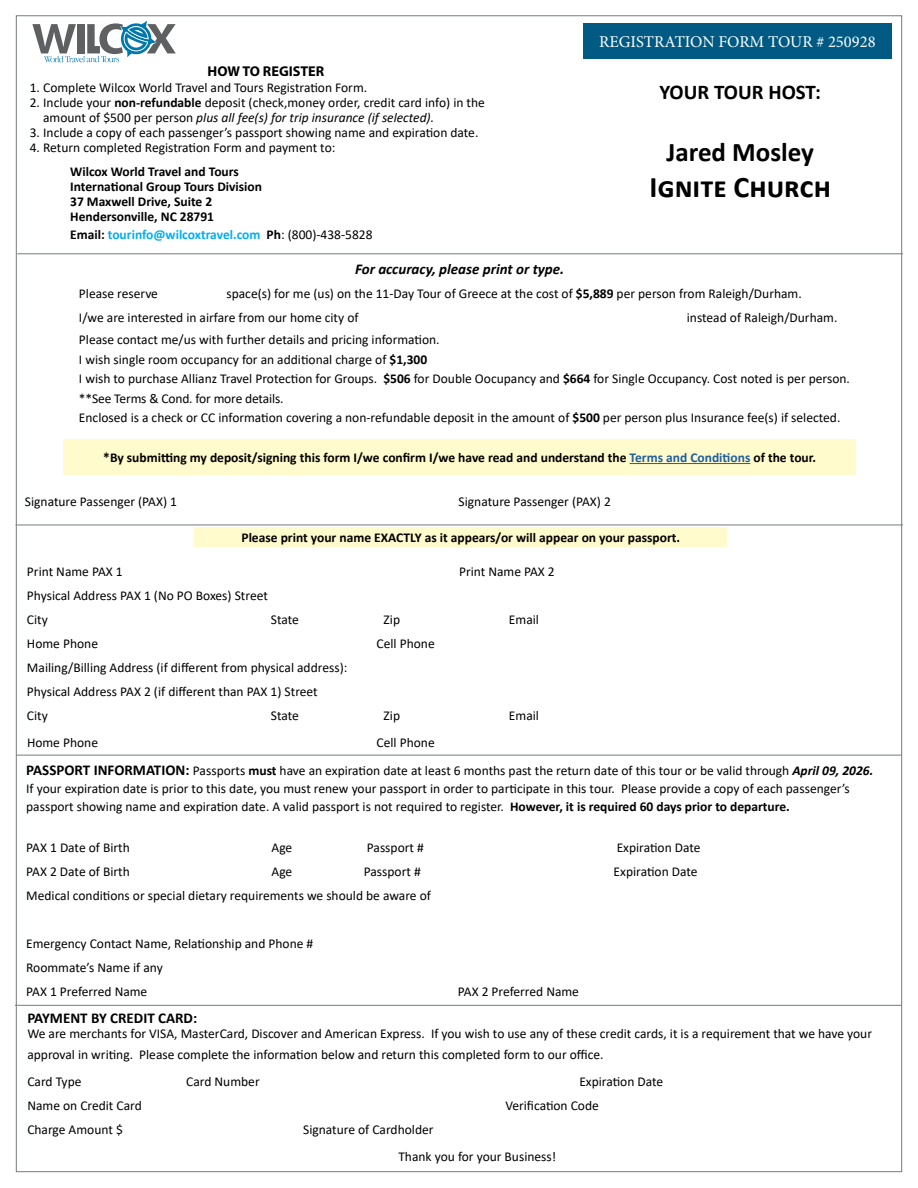
<style>
.page{position:relative;width:918px;height:1188px;background:#fff}
.page>*{position:absolute;margin:0;border:0;box-sizing:border-box;transform-origin:0 0}
.t1{font:700 30px "Calibri";color:#000}
.t2{font:700 27px "Calibri";color:#000}
.t3{font:700 21px "Calibri";color:#000}
.t4{font:16.5px "Minion Pro";color:#fff}
.t5{font:italic 700 15px "Calibri";color:#000}
.t6{font:700 15px "Calibri";color:#000}
.t7{font:700 14.25px "Myriad Pro";color:#000}
.t8{font:13.5px/24px "Calibri";color:#000}
.t9{font:700 13.5px/15px "Calibri";color:#000}
.t10{font:700 13.5px "Calibri";color:#00aeef}
.s1{font-weight:700}
.s2{font-style:italic}
.s3{color:#000}
.s4{font-weight:400;color:#000}
.s5{color:#215e9e}
.s6{font-weight:700;font-size:15px}
.s7{font-weight:700;font-style:italic}
</style>
<div class="page">
<div style="left:583px;top:24px;width:309px;height:35px;background:#005a83"></div>
<hr style="left:17px;top:253px;width:886px;height:1px;background:#757b7d">
<hr style="left:16px;top:525px;width:887px;height:1px;background:#757b7d">
<hr style="left:15px;top:1005px;width:887px;height:1px;background:#757b7d">
<hr style="left:16px;top:755px;width:886px;height:1px;background:#757b7d">
<div style="left:194px;top:527px;width:533px;height:20px;background:#fffbcc"></div>
<svg style="left:32px;top:21px;width:144px;height:41px"></svg>
<div style="left:64px;top:439px;width:792px;height:36px;background:#fffbcc"></div>
<hr style="left:630px;top:463px;width:120px;height:1px;background:#215e9e">
<p class="t7" style="left:208px;top:62px;width:118px">HOW TO REGISTER</p>
<p class="t8" style="left:30px;top:75px;width:339px">1. Complete Wilcox World Travel and Tours Registration Form.</p>
<p class="t8" style="left:43px;top:95px;width:443px;line-height:15px;text-indent:-14px">2. Include your <span class="s1">non-refundable</span> deposit (check,money order, credit card info) in the amount of $500 per person <span class="s2">plus all fee(s) for trip insurance (if selected).</span></p>
<p class="t8" style="left:30px;top:120px;width:450px">3. Include a copy of each passenger’s passport showing name and expiration date.</p>
<p class="t8" style="left:30px;top:135px;width:307px">4. Return completed Registration Form and payment to:</p>
<p class="t9" style="left:70px;top:164px;width:193px">Wilcox World Travel and Tours<br>International Group Tours Division<br>37 Maxwell Drive, Suite 2<br>Hendersonville, NC 28791</p>
<p class="t10" style="left:70px;top:225px;width:304px"><span class="s3">Email:</span> tourinfo@wilcoxtravel.com <span class="s3">Ph</span><span class="s4">: (800)-438-5828</span></p>
<p class="t5" style="left:355px;top:258px;width:211px">For accuracy, please print or type.</p>
<p class="t4" style="left:599px;top:31px;width:278px">REGISTRATION FORM TOUR # 250928</p>
<h3 class="t3" style="left:660px;top:77px;width:163px">YOUR TOUR HOST:</h3>
<h2 class="t2" style="left:667px;top:133px;width:149px">Jared Mosley</h2>
<h1 class="t1" style="left:649px;top:166px;width:183px">Ignite Church</h1>
<p class="t8" style="left:79px;top:281px;width:724px;text-indent:148px">space(s) for me (us) on the 11-Day Tour of Greece at the cost of <span class="s1">$5,889</span> per person from Raleigh/Durham.<br>I/we are interested in airfare from our home city of</p>
<p class="t8" style="left:79px;top:281px;width:81px">Please reserve</p>
<p class="t8" style="left:687px;top:305px;width:152px">instead of Raleigh/Durham.</p>
<p class="t8" style="left:79px;top:330px;width:772px;line-height:19.5px">Please contact me/us with further details and pricing information.<br>I wish single room occupancy for an additional charge of <span class="s1">$1,300<br></span>I wish to purchase Allianz Travel Protection for Groups. <span class="s1">$506</span> for Double Oocupancy and <span class="s1">$664</span> for Single Occupancy. Cost noted is per person. **See Terms &amp; Cond. for more details.<br>Enclosed is a check or CC information covering a non-refundable deposit in the amount of <span class="s1">$500</span> per person plus Insurance fee(s) if selected.</p>
<p class="t9" style="left:103px;top:450px;width:714px">*By submitting my deposit/signing this form I/we confirm I/we have read and understand the <span class="s5">Terms and Conditions</span> of the tour.</p>
<p class="t8" style="left:25px;top:489px;width:154px">Signature Passenger (PAX) 1</p>
<p class="t8" style="left:459px;top:489px;width:154px">Signature Passenger (PAX) 2</p>
<p class="t9" style="left:241px;top:530px;width:440px">Please print your name EXACTLY as it appears/or will appear on your passport.</p>
<p class="t8" style="left:27px;top:559px;width:97px">Print Name PAX 1</p>
<p class="t8" style="left:459px;top:559px;width:97px">Print Name PAX 2</p>
<p class="t8" style="left:27px;top:583px;width:242px">Physical Address PAX 1 (No PO Boxes) Street<br>City</p>
<p class="t8" style="left:271px;top:607px;width:30px">State</p>
<p class="t8" style="left:384px;top:607px;width:18px">Zip</p>
<p class="t8" style="left:509px;top:607px;width:32px">Email</p>
<p class="t8" style="left:27px;top:631px;width:73px">Home Phone</p>
<p class="t8" style="left:377px;top:631px;width:60px">Cell Phone</p>
<p class="t8" style="left:27px;top:655px;width:322px">Mailing/Billing Address (if different from physical address):<br>Physical Address PAX 2 (if different than PAX 1) Street<br>City</p>
<p class="t8" style="left:271px;top:703px;width:30px">State</p>
<p class="t8" style="left:384px;top:703px;width:18px">Zip</p>
<p class="t8" style="left:509px;top:703px;width:32px">Email</p>
<p class="t8" style="left:26px;top:728px;width:849px;line-height:28.3px;text-indent:350px">Cell Phone<br><span class="s6">PASSPORT INFORMATION:</span> Passports <span class="s1">must</span> have an expiration date at least 6 months past the return date of this tour or be valid through <span class="s7">April 09, 2026.</span></p>
<p class="t8" style="left:26px;top:779px;width:825px;line-height:18px">If your expiration date is prior to this date, you must renew your passport in order to participate in this tour. Please provide a copy of each passenger’s passport showing name and expiration date. A valid passport is not required to register. <span class="s1">However, it is required 60 days prior to departure.</span></p>
<p class="t8" style="left:26px;top:835px;width:105px">PAX 1 Date of Birth</p>
<p class="t8" style="left:272px;top:835px;width:22px">Age</p>
<p class="t8" style="left:367px;top:835px;width:58px">Passport #</p>
<p class="t8" style="left:617px;top:835px;width:85px">Expiration Date</p>
<p class="t8" style="left:26px;top:859px;width:105px">PAX 2 Date of Birth</p>
<p class="t8" style="left:272px;top:859px;width:22px">Age</p>
<p class="t8" style="left:364px;top:859px;width:58px">Passport #</p>
<p class="t8" style="left:614px;top:859px;width:85px">Expiration Date</p>
<p class="t8" style="left:26px;top:883px;width:406px">Medical conditions or special dietary requirements we should be aware of</p>
<p class="t8" style="left:26px;top:931px;width:289px">Emergency Contact Name, Relationship and Phone #<br>Roommate’s Name if any<br>PAX 1 Preferred Name</p>
<p class="t8" style="left:27px;top:730px;width:73px">Home Phone</p>
<p class="t8" style="left:458px;top:979px;width:123px">PAX 2 Preferred Name</p>
<p class="t6" style="left:27px;top:1007px;width:171px">PAYMENT BY CREDIT CARD:</p>
<p class="t8" style="left:27px;top:1023px;width:846px;line-height:21px">We are merchants for VISA, MasterCard, Discover and American Express. If you wish to use any of these credit cards, it is a requirement that we have your approval in writing. Please complete the information below and return this completed form to our office.</p>
<p class="t8" style="left:27px;top:1069px;width:56px">Card Type</p>
<p class="t8" style="left:186px;top:1069px;width:75px">Card Number</p>
<p class="t8" style="left:579px;top:1069px;width:85px">Expiration Date</p>
<p class="t8" style="left:27px;top:1093px;width:116px">Name on Credit Card</p>
<p class="t8" style="left:505px;top:1093px;width:95px">Verification Code</p>
<p class="t8" style="left:27px;top:1117px;width:97px">Charge Amount $</p>
<p class="t8" style="left:398px;top:1116px;width:159px;line-height:27px;text-indent:-95px">Signature of Cardholder<br>Thank you for your Business!</p>
</div>
